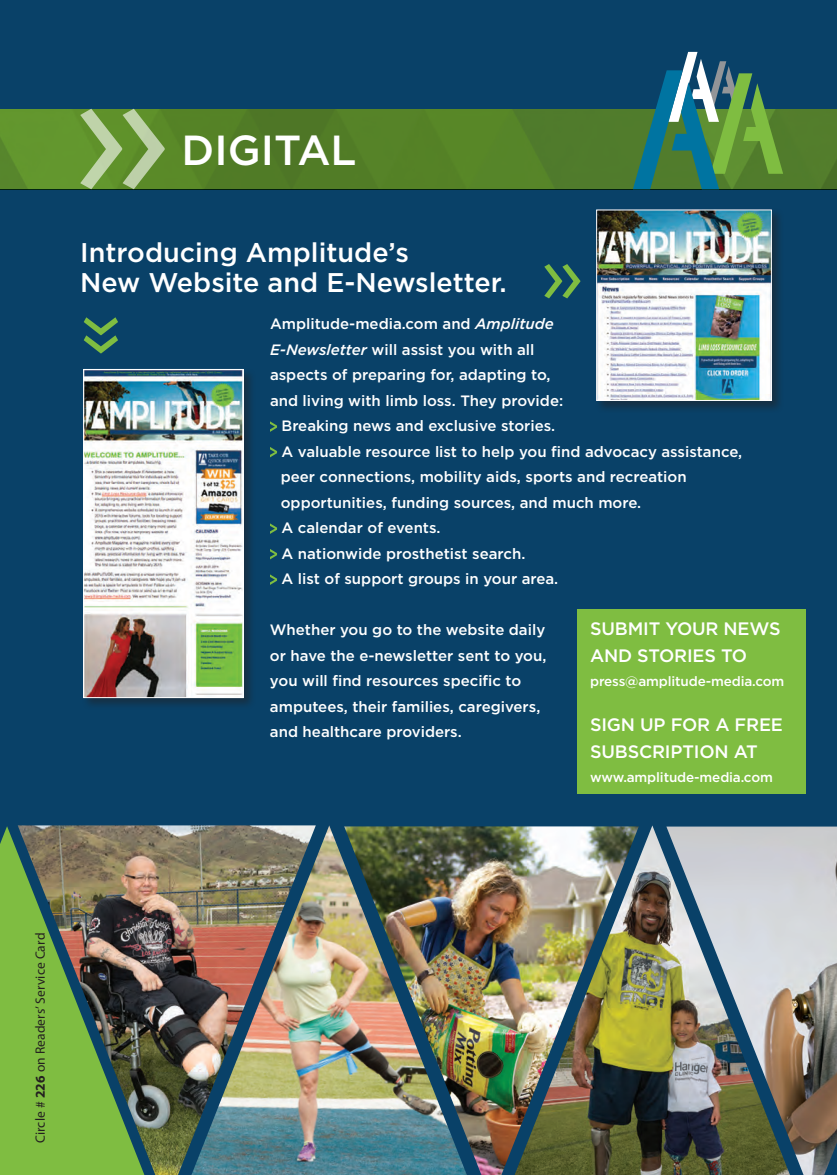
<style>
.page{position:relative;width:837px;height:1175px;background:#fff}
.page>*{position:absolute;margin:0;border:0;box-sizing:border-box;transform-origin:0 0}
.t1{font:500 42px "Gotham";color:#fff}
.t2{font:500 27px/30px "Gotham";color:#fff}
.t3{font:500 18px/27px "Gotham";letter-spacing:-.01em;color:#fff}
.t4{font:500 15px/25.5px "Gotham";color:#fff}
.t5{font:500 13.5px "Gotham";letter-spacing:-.01em;color:#fff}
.t6{font:13.5px "Myriad Pro";letter-spacing:.01em;color:#231f20}
.s1{font-style:italic}
.s2{font-weight:700}
</style>
<div class="page">
<div style="left:0;top:190px;width:837px;height:984px;background:#094168"></div>
<svg style="left:0;top:109px;width:837px;height:81px;background:#538028"></svg>
<div style="left:0;top:0;width:837px;height:109px;background:#094168"></div>
<img style="left:467px;top:826px;width:48px;height:348px">
<img style="left:515px;top:825px;width:151px;height:349px">
<img style="left:666px;top:826px;width:171px;height:348px">
<img style="left:316px;top:825px;width:151px;height:349px">
<div style="left:0;top:826px;width:18px;height:348px;background:#7fbd41"></div>
<svg style="left:80px;top:109px;width:85px;height:80px;background:#80a757"></svg>
<svg style="left:633px;top:52px;width:150px;height:137px"></svg>
<img style="left:18px;top:825px;width:298px;height:349px">
<svg style="left:270px;top:421px;width:7px;height:11px"></svg>
<svg style="left:270px;top:447px;width:7px;height:10px"></svg>
<svg style="left:270px;top:523px;width:7px;height:11px"></svg>
<svg style="left:270px;top:549px;width:7px;height:10px"></svg>
<svg style="left:270px;top:574px;width:7px;height:11px"></svg>
<svg style="left:544px;top:264px;width:36px;height:34px"></svg>
<svg style="left:84px;top:317px;width:34px;height:36px"></svg>
<div style="left:82px;top:367px;width:174px;height:343px;background:#231f20;opacity:.5"></div>
<img style="left:85px;top:371px;width:157px;height:325px">
<div style="left:83px;top:369px;width:161px;height:329px;border:1px solid #fff"></div>
<div style="left:595px;top:208px;width:189px;height:205px;background:#231f20;opacity:.5"></div>
<img style="left:598px;top:212px;width:172px;height:187px">
<div style="left:596px;top:210px;width:176px;height:191px;border:1px solid #fff"></div>
<div style="left:578px;top:609px;width:228px;height:185px;background:#7fbd41"></div>
<h1 class="t1" style="left:182px;top:122px;width:177px">DIGITAL</h1>
<h2 class="t2" style="left:80px;top:237px;width:428px">Introducing Amplitude’s<br>New Website and E-Newsletter.</h2>
<p class="t4" style="left:270px;top:311px;width:285px">Amplitude-media.com and <span class="s1">Amplitude</span></p>
<p class="t4" style="left:270px;top:336px;width:266px"><span class="s1">E-Newsletter</span> will assist you with all</p>
<p class="t4" style="left:270px;top:362px;width:282px">aspects of preparing for, adapting to,</p>
<p class="t4" style="left:270px;top:387px;width:295px">and living with limb loss. They provide:</p>
<p class="t4" style="left:282px;top:413px;width:275px">Breaking news and exclusive stories.</p>
<p class="t4" style="left:282px;top:438px;width:462px">A valuable resource list to help you find advocacy assistance,</p>
<p class="t4" style="left:281px;top:464px;width:407px">peer connections, mobility aids, sports and recreation</p>
<p class="t4" style="left:281px;top:489px;width:362px">opportunities, funding sources, and much more.</p>
<p class="t4" style="left:282px;top:515px;width:161px">A calendar of events.</p>
<p class="t4" style="left:282px;top:540px;width:245px">A nationwide prosthetist search.</p>
<p class="t4" style="left:282px;top:566px;width:278px">A list of support groups in your area.</p>
<p class="t4" style="left:270px;top:617px;width:278px">Whether you go to the website daily or have the e-newsletter sent to you, you will find resources specific to amputees, their families, caregivers, and healthcare providers.</p>
<p class="t3" style="left:590px;top:614px;width:192px">SUBMIT YOUR NEWS<br>AND STORIES TO</p>
<p class="t5" style="left:590px;top:672px;width:196px">press@amplitude-media.com</p>
<p class="t3" style="left:590px;top:710px;width:194px">SIGN UP FOR A FREE<br>SUBSCRIPTION AT</p>
<p class="t5" style="left:590px;top:768px;width:184px">www.amplitude-media.com</p>
<p class="t6" style="left:32px;top:1143px;width:212px;rotate:-90deg">Circle # <span class="s2">226</span> on Readers’ Service Card</p>
</div>
